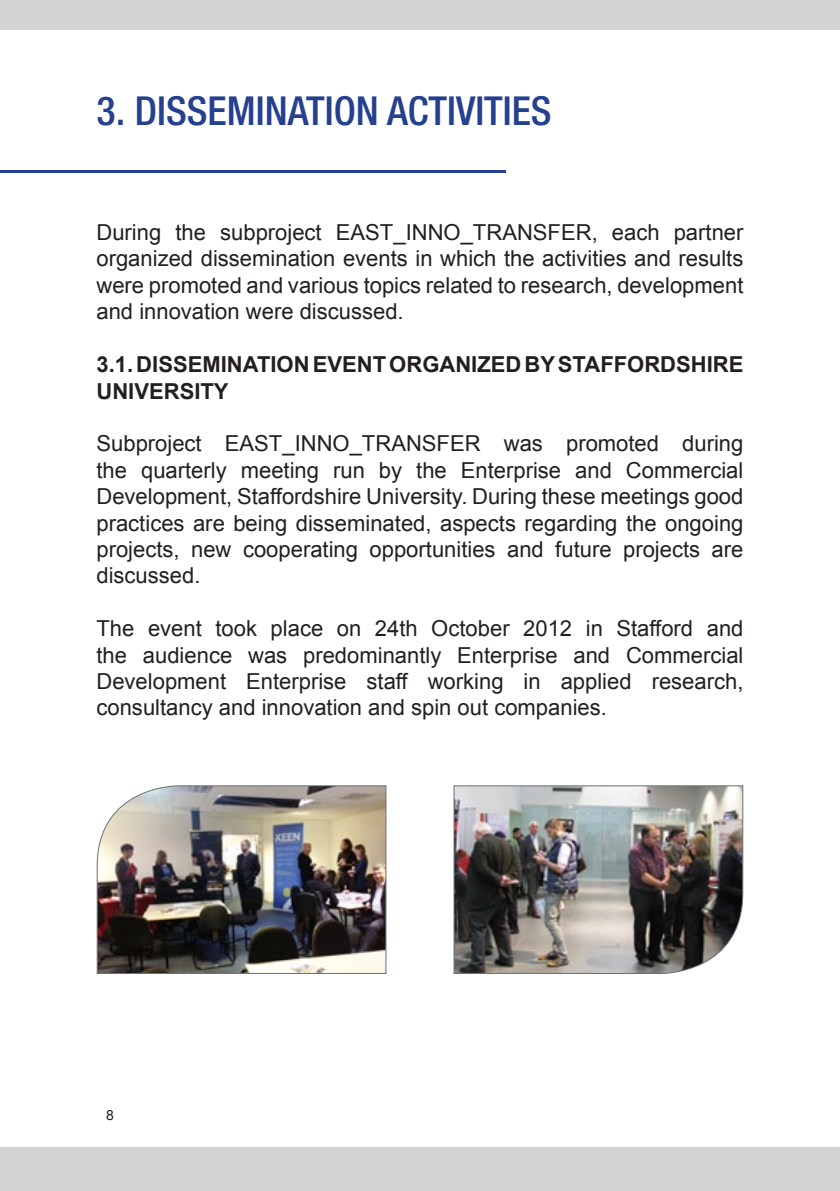
<style>
.page{position:relative;width:840px;height:1191px;background:#fff}
.page>*{position:absolute;margin:0;border:0;box-sizing:border-box;transform-origin:0 0}
.t1{font:500 condensed 40px "Helvetica Neue LT Pro";color:#25408f}
.t2{font:22px/26.4px "Arial";color:#231f20;text-align:justify}
.t3{font:700 22px/26.4px "Arial";color:#231f20}
.t4{font:14px "Arial";color:#231f20}
</style>
<div class="page">
<div style="left:0;top:0;width:839px;height:30px;background:#d1d3d4"></div>
<hr style="left:0;top:171px;width:505px;height:2px;background:#25408f">
<div style="left:0;top:1147px;width:839px;height:44px;background:#d1d3d4"></div>
<img style="left:96px;top:785px;width:290px;height:189px">
<img style="left:453px;top:785px;width:290px;height:189px">
<h1 class="t1" style="left:96px;top:87px;width:456px">3. DISSEMINATION ACTIVITIES</h1>
<p class="t2" style="left:96px;top:219px;width:648px">During the subproject EAST_INNO_TRANSFER, each partner organized dissemination events in which the activities and results were promoted and various topics related to research, development and innovation were discussed.</p>
<p class="t3" style="left:96px;top:352px;width:648px">3.1. DISSEMINATION EVENT ORGANIZED BY STAFFORDSHIRE<br>UNIVERSITY</p>
<p class="t2" style="left:96px;top:430px;width:648px">Subproject EAST_INNO_TRANSFER was promoted during the quarterly meeting run by the Enterprise and Commercial Development, Staffordshire University. During these meetings good practices are being disseminated, aspects regarding the ongoing projects, new cooperating opportunities and future projects are discussed.</p>
<p class="t2" style="left:96px;top:615px;width:648px">The event took place on 24th October 2012 in Stafford and the audience was predominantly Enterprise and Commercial Development Enterprise staff working in applied research, consultancy and innovation and spin out companies.</p>
<p class="t4" style="left:106px;top:1105px;width:9px">8</p>
</div>
